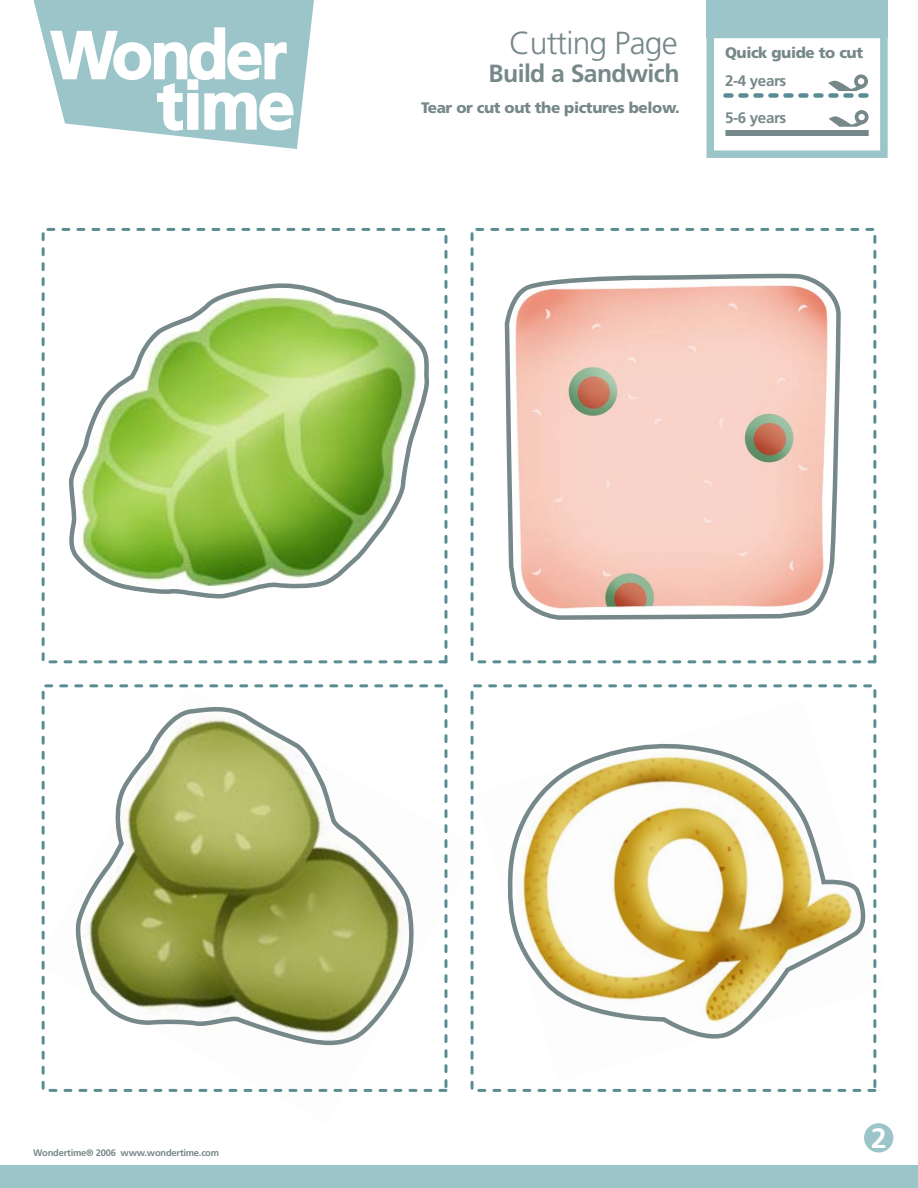
<style>
.page{position:relative;width:918px;height:1188px;background:#fff}
.page>*{position:absolute;margin:0;border:0;box-sizing:border-box;transform-origin:0 0}
.t1{font:300 31.8px "Frutiger";letter-spacing:-.025em;color:#768889}
.t2{font:700 28.05px "Frutiger";color:#fff}
.t3{font:700 24.75px "Frutiger";letter-spacing:-.025em;color:#768889}
.t4{font:900 15.3px "Frutiger";letter-spacing:-.025em;color:#768889}
.t5{font:700 15.3px "Frutiger";letter-spacing:-.025em;color:#768889}
.t6{font:700 9.45px "Frutiger";letter-spacing:-.025em;color:#768889}
</style>
<div class="page">
<div style="left:0;top:1166px;width:918px;height:22px;background:#9cc5c9"></div>
<div style="left:706px;top:0;width:182px;height:37px;background:#9cc5c9"></div>
<div style="left:707px;top:31px;width:181px;height:127px;border:8px solid #9cc5c9"></div>
<div style="left:725px;top:130px;width:144px;height:6px;background:#768889"></div>
<svg style="left:829px;top:110px;width:40px;height:17px"></svg>
<svg style="left:725px;top:74px;width:144px;height:24px"></svg>
<div style="left:864px;top:1123px;width:29px;height:29px;background:#9cc5c9;border-radius:50%"></div>
<div style="left:471px;top:228px;width:405px;height:435px;border:3px dashed #588d93"></div>
<div style="left:471px;top:684px;width:405px;height:408px;border:3px dashed #588d93"></div>
<div style="left:42px;top:684px;width:405px;height:408px;border:3px dashed #588d93"></div>
<div style="left:42px;top:228px;width:405px;height:435px;border:3px dashed #588d93"></div>
<svg style="left:69px;top:283px;width:361px;height:315px"></svg>
<svg style="left:504px;top:273px;width:337px;height:347px;background:#edc9be"></svg>
<svg style="left:508px;top:743px;width:358px;height:296px"></svg>
<svg style="left:75px;top:707px;width:339px;height:339px"></svg>
<svg style="left:33px;top:0;width:281px;height:149px"></svg>
<h1 class="t1" style="left:509px;top:25px;width:170px">Cutting Page</h1>
<h3 class="t3" style="left:489px;top:59px;width:192px">Build a Sandwich</h3>
<p class="t4" style="left:421px;top:99px;width:260px">Tear or cut out the pictures below.</p>
<p class="t4" style="left:725px;top:44px;width:140px">Quick guide to cut</p>
<p class="t5" style="left:725px;top:72px;width:63px">2-4 years</p>
<p class="t5" style="left:725px;top:109px;width:63px">5-6 years</p>
<p class="t6" style="left:33px;top:1147px;width:187px">Wondertime® 2006 www.wondertime.com</p>
<h2 class="t2" style="left:871px;top:1121px;width:17px">2</h2>
</div>
